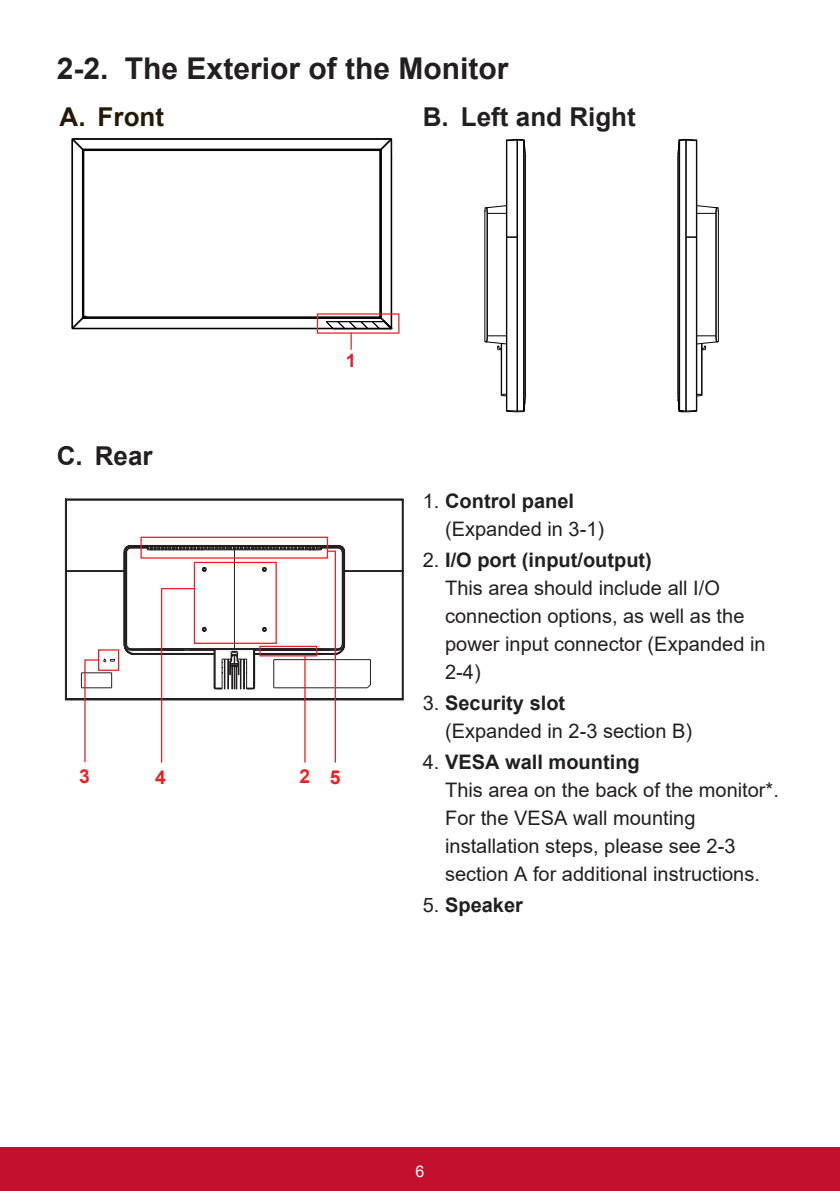
<style>
.page{position:relative;width:840px;height:1191px;background:#fff}
.page>*{position:absolute;margin:0;border:0;box-sizing:border-box;transform-origin:0 0}
.t1{font:700 30px "Arial";color:#231f20}
.t2{font:700 26px "Arial";color:#231f20}
.t3{font:700 26px "Arial";color:#251a05}
.t4{font:20px/28px "Arial";color:#231f20}
.t5{font:700 20px "Arial";color:#231f20}
.t6{font:700 19.2px "Arial";color:#ee1d23}
.t7{font:700 18.6px "Arial";color:#ee1d23}
.t8{font:16px "Arial";color:#fff}
.s1{font-weight:700}
.s2{font-weight:400}
</style>
<div class="page">
<div style="left:0;top:1147px;width:839px;height:44px;background:#c3102f"></div>
<hr style="left:72px;top:140px;width:1px;height:188px;background:#030303">
<hr style="left:82px;top:150px;width:1px;height:167px;background:#030303">
<hr style="left:380px;top:150px;width:1px;height:167px;background:#030303">
<hr style="left:381px;top:150px;width:1px;height:167px;background:#030303">
<hr style="left:390px;top:140px;width:1px;height:187px;background:#030303">
<hr style="left:391px;top:139px;width:1px;height:189px;background:#030303">
<hr style="left:73px;top:328px;width:259px;height:1px;background:#030303">
<hr style="left:83px;top:318px;width:297px;height:1px;background:#030303">
<hr style="left:84px;top:317px;width:295px;height:1px;background:#030303">
<hr style="left:83px;top:149px;width:297px;height:1px;background:#030303">
<hr style="left:73px;top:139px;width:317px;height:1px;background:#030303">
<hr style="left:72px;top:138px;width:319px;height:1px;background:#030303">
<svg style="left:72px;top:138px;width:12px;height:13px"></svg>
<svg style="left:72px;top:316px;width:14px;height:13px"></svg>
<svg style="left:376px;top:138px;width:16px;height:13px"></svg>
<hr style="left:83px;top:150px;width:1px;height:167px;background:#030303">
<hr style="left:379px;top:150px;width:1px;height:167px;background:#030303">
<hr style="left:84px;top:316px;width:295px;height:1px;background:#030303">
<hr style="left:84px;top:150px;width:295px;height:1px;background:#030303">
<div style="left:317px;top:313px;width:82px;height:21px;border:1px solid #ee1d23"></div>
<svg style="left:325px;top:316px;width:67px;height:33px"></svg>
<hr style="left:517px;top:139px;width:1px;height:273px;background:#030303">
<hr style="left:524px;top:156px;width:1px;height:239px;background:#030303">
<hr style="left:523px;top:140px;width:1px;height:270px;background:#030303">
<hr style="left:677px;top:156px;width:1px;height:239px;background:#030303">
<hr style="left:678px;top:141px;width:1px;height:269px;background:#030303">
<hr style="left:679px;top:141px;width:1px;height:269px;background:#030303">
<hr style="left:484px;top:211px;width:1px;height:130px;background:#030303">
<hr style="left:486px;top:213px;width:1px;height:123px;background:#030303">
<hr style="left:500px;top:343px;width:1px;height:52px;background:#030303">
<hr style="left:501px;top:343px;width:1px;height:52px;background:#030303">
<hr style="left:506px;top:237px;width:1px;height:173px;background:#030303">
<hr style="left:506px;top:141px;width:1px;height:96px;background:#030303">
<hr style="left:516px;top:139px;width:1px;height:273px;background:#030303">
<hr style="left:685px;top:139px;width:1px;height:273px;background:#030303">
<hr style="left:695px;top:141px;width:1px;height:96px;background:#030303">
<hr style="left:695px;top:237px;width:1px;height:173px;background:#030303">
<hr style="left:696px;top:140px;width:1px;height:97px;background:#030303">
<hr style="left:696px;top:237px;width:1px;height:174px;background:#030303">
<hr style="left:701px;top:343px;width:1px;height:52px;background:#030303">
<hr style="left:715px;top:213px;width:1px;height:123px;background:#030303">
<hr style="left:717px;top:211px;width:1px;height:130px;background:#030303">
<svg style="left:484px;top:335px;width:22px;height:15px"></svg>
<svg style="left:505px;top:139px;width:21px;height:17px"></svg>
<svg style="left:484px;top:205px;width:22px;height:9px"></svg>
<svg style="left:695px;top:335px;width:23px;height:15px"></svg>
<svg style="left:695px;top:205px;width:23px;height:9px"></svg>
<svg style="left:677px;top:139px;width:20px;height:18px"></svg>
<svg style="left:500px;top:394px;width:26px;height:18px"></svg>
<svg style="left:677px;top:394px;width:25px;height:19px"></svg>
<hr style="left:403px;top:499px;width:1px;height:200px;background:#231f20">
<svg style="left:65px;top:498px;width:338px;height:265px"></svg>
<h1 class="t1" style="left:57px;top:47px;width:453px">2-2. The Exterior of the Monitor</h1>
<h2 class="t3" style="left:60px;top:99px;width:106px">A. Front</h2>
<h2 class="t2" style="left:422px;top:99px;width:214px">B. Left and Right</h2>
<h2 class="t2" style="left:57px;top:438px;width:97px">C. Rear</h2>
<p class="t7" style="left:345px;top:347px;width:12px">1</p>
<p class="t6" style="left:79px;top:763px;width:12px">3</p>
<p class="t6" style="left:155px;top:763px;width:12px">4</p>
<p class="t6" style="left:299px;top:763px;width:43px">2 5</p>
<p class="t4" style="left:445px;top:487px;width:160px;text-indent:-22px">1. <span class="s1">Control panel </span>(Expanded in 3-1)</p>
<p class="t4" style="left:445px;top:546px;width:322px;text-indent:-22px">2. <span class="s1">I/O port (input/output)<br></span>This area should include all I/O connection options, as well as the power input connector (Expanded in<br>2-4)</p>
<p class="t4" style="left:445px;top:688px;width:248px;text-indent:-22px">3. <span class="s1">Security slot<br></span>(Expanded in 2-3 section B)</p>
<p class="t4" style="left:445px;top:747px;width:335px;text-indent:-22px">4. <span class="s1">VESA wall mounting<br></span>This area on the back of the monitor*.<br>For the VESA wall mounting installation steps, please see 2-3 section A for additional instructions.</p>
<p class="t5" style="left:422px;top:890px;width:102px"><span class="s2">5.</span> Speaker</p>
<p class="t8" style="left:415px;top:1160px;width:10px">6</p>
</div>
